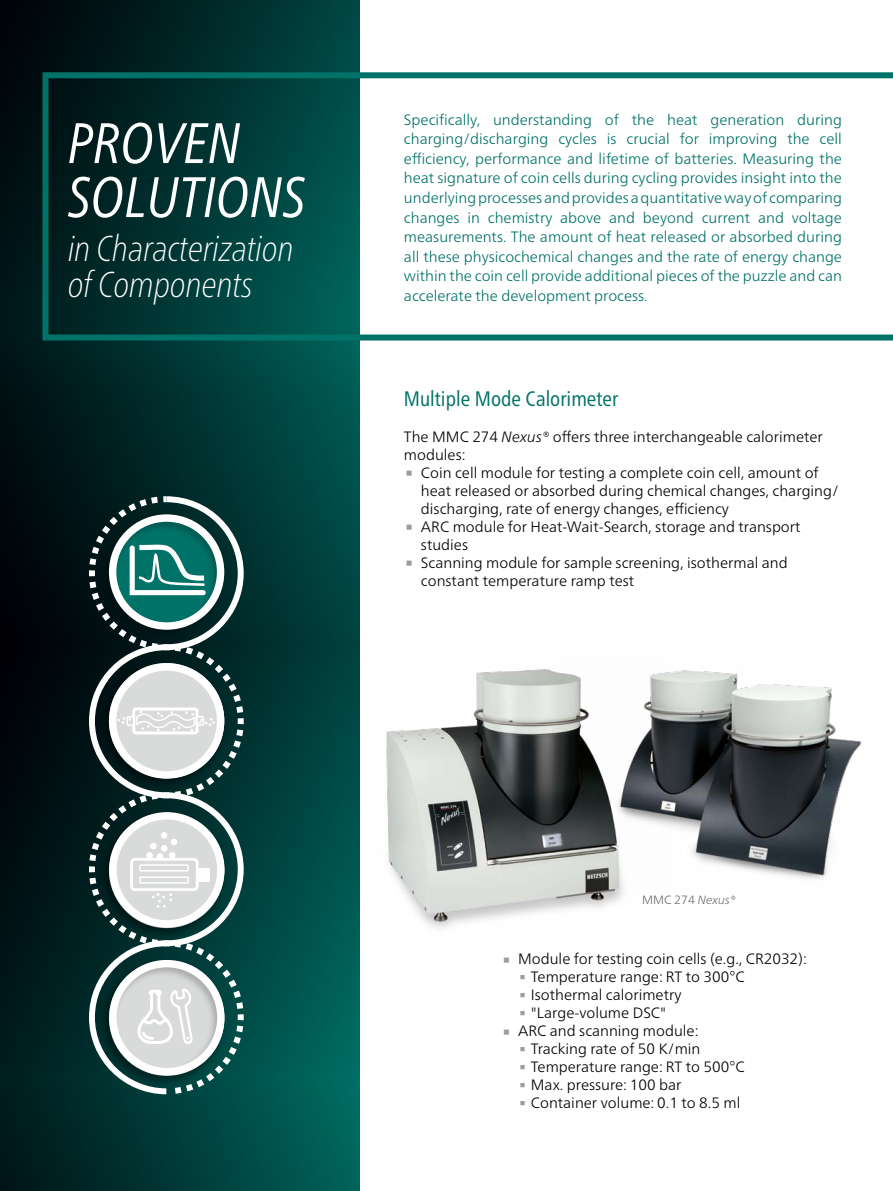
<style>
.page{position:relative;width:893px;height:1191px;background:#fff}
.page>*{position:absolute;margin:0;border:0;box-sizing:border-box;transform-origin:0 0}
.Headline_Titel_n{font:italic condensed 57px "Frutiger Neue LTW1 G";color:#fff}
.t1{font:45px "Frutiger Neue LTW1 G";color:#9c9c9d}
.t2{font:37.5px "Frutiger Neue LTW1 G";color:#9c9c9d}
.Headline_Titel_n-2{font:italic 100 condensed 36px "Frutiger Neue LTW1 G";color:#fff}
.Fließtext_en_n{font:condensed 21px "Frutiger Neue LTW1 G";color:#007268}
.Fließtext_en_n-2{font:300 15px/18px "Frutiger Neue LTW1 G";color:#000}
.Fließtext_en_n-3{font:300 15px/19.5px "Frutiger Neue LTW1 G";color:#007268;text-align:justify}
.Bildunterschrift_n{font:300 12px "Frutiger Neue LTW1 G";color:#6e6e6e}
.s1{font-style:italic}
</style>
<div class="page">
<img style="left:0;top:394px;width:359px;height:676px">
<img style="left:0;top:1070px;width:359px;height:121px">
<img style="left:0;top:0;width:359px;height:394px">
<svg style="left:43px;top:72px;width:850px;height:268px"></svg>
<img style="left:665px;top:670px;width:197px;height:209px">
<img style="left:353px;top:632px;width:312px;height:321px">
<svg style="left:89px;top:496px;width:155px;height:598px"></svg>
<p class="Headline_Titel_n" style="left:68px;top:102px;width:174px">PROVEN</p>
<p class="Headline_Titel_n" style="left:68px;top:156px;width:239px">SOLUTIONS</p>
<p class="Headline_Titel_n-2" style="left:68px;top:222px;width:227px">in Characterization</p>
<p class="Headline_Titel_n-2" style="left:68px;top:258px;width:186px">of Components</p>
<p class="Fließtext_en_n-3" style="left:404px;top:110px;width:440px">Specifically, understanding of the heat generation during charging/discharging cycles is crucial for improving the cell efficiency, performance and lifetime of batteries. Measuring the heat signature of coin cells during cycling provides insight into the underlying processes and provides a quantitative way of comparing changes in chemistry above and beyond current and voltage measurements. The amount of heat released or absorbed during all these physicochemical changes and the rate of energy change within the coin cell provide additional pieces of the puzzle and can accelerate the development process.</p>
<p class="Fließtext_en_n" style="left:404px;top:383px;width:216px">Multiple Mode Calorimeter</p>
<p class="Fließtext_en_n-2" style="left:404px;top:427px;width:420px">The MMC 274 <span class="s1">Nexus®</span> offers three interchangeable calorimeter modules:</p>
<p class="t1" style="left:404px;top:443px;width:12px">∙</p>
<p class="Fließtext_en_n-2" style="left:421px;top:463px;width:419px">Coin cell module for testing a complete coin cell, amount of heat released or absorbed during chemical changes, charging/ discharging, rate of energy changes, efficiency</p>
<p class="t1" style="left:404px;top:497px;width:12px">∙</p>
<p class="Fließtext_en_n-2" style="left:421px;top:517px;width:381px">ARC module for Heat-Wait-Search, storage and transport studies</p>
<p class="t1" style="left:404px;top:533px;width:12px">∙</p>
<p class="Fließtext_en_n-2" style="left:421px;top:553px;width:368px">Scanning module for sample screening, isothermal and constant temperature ramp test</p>
<p class="Bildunterschrift_n" style="left:642px;top:893px;width:95px">MMC 274 <span class="s1">Nexus®</span></p>
<p class="t1" style="left:501px;top:929px;width:12px">∙</p>
<p class="Fließtext_en_n-2" style="left:518px;top:949px;width:290px">Module for testing coin cells (e.g., CR2032):</p>
<p class="t2" style="left:518px;top:951px;width:10px">∙</p>
<p class="Fließtext_en_n-2" style="left:531px;top:967px;width:215px">Temperature range: RT to 300°C</p>
<p class="t2" style="left:518px;top:969px;width:10px">∙</p>
<p class="Fließtext_en_n-2" style="left:531px;top:985px;width:152px">Isothermal calorimetry</p>
<p class="t2" style="left:518px;top:987px;width:10px">∙</p>
<p class="Fließtext_en_n-2" style="left:531px;top:1003px;width:137px">"Large-volume DSC"</p>
<p class="t1" style="left:501px;top:1001px;width:12px">∙</p>
<p class="Fließtext_en_n-2" style="left:518px;top:1021px;width:182px">ARC and scanning module:</p>
<p class="t2" style="left:518px;top:1023px;width:10px">∙</p>
<p class="Fließtext_en_n-2" style="left:531px;top:1039px;width:171px">Tracking rate of 50 K/min</p>
<p class="t2" style="left:518px;top:1041px;width:10px">∙</p>
<p class="Fließtext_en_n-2" style="left:531px;top:1057px;width:215px">Temperature range: RT to 500°C</p>
<p class="t2" style="left:518px;top:1059px;width:10px">∙</p>
<p class="Fließtext_en_n-2" style="left:531px;top:1075px;width:152px">Max. pressure: 100 bar</p>
<p class="t2" style="left:518px;top:1077px;width:10px">∙</p>
<p class="Fließtext_en_n-2" style="left:531px;top:1093px;width:211px">Container volume: 0.1 to 8.5 ml</p>
</div>
